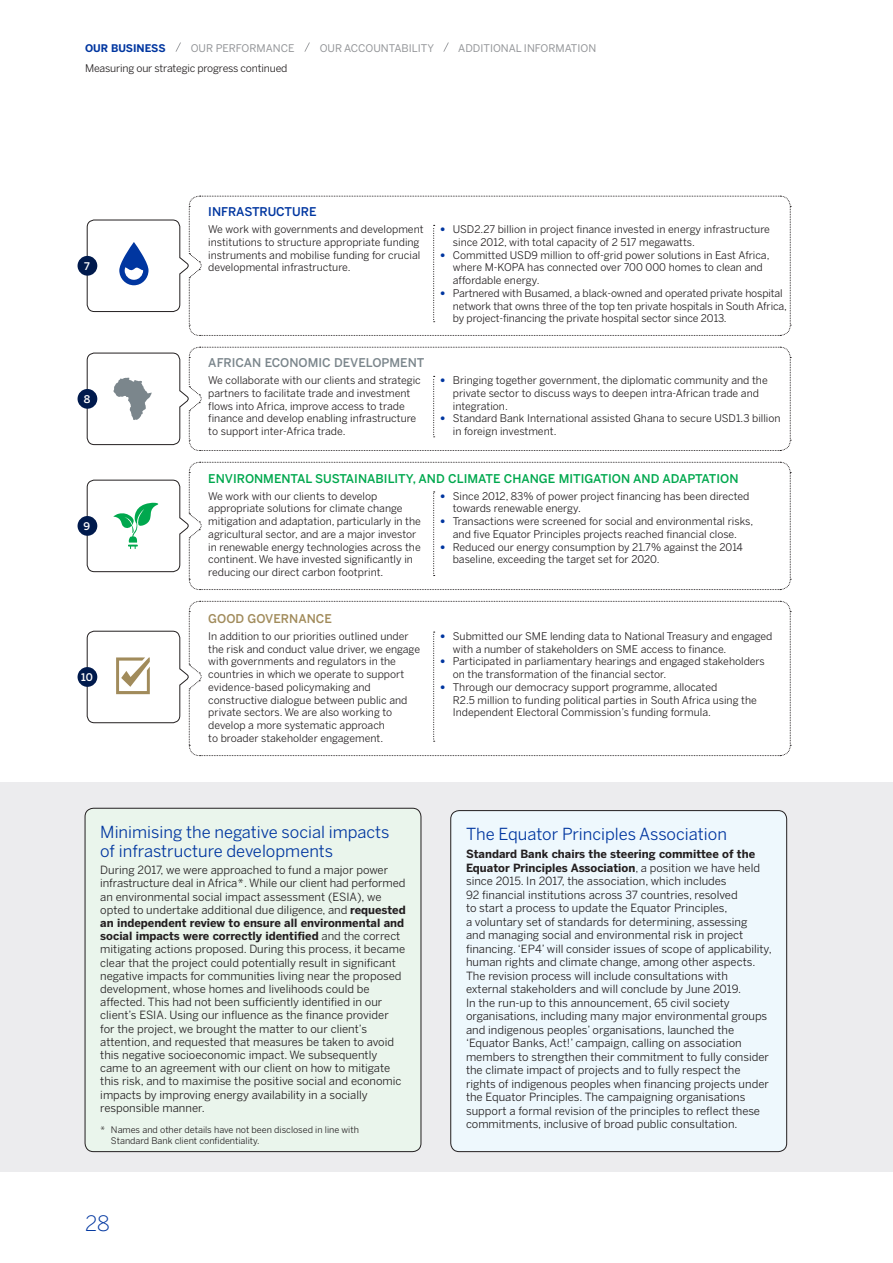
<style>
.page{position:relative;width:893px;height:1263px;background:#fff}
.page>*{position:absolute;margin:0;border:0;box-sizing:border-box;transform-origin:0 0}
.t1{font:300 21px "Benton Sans";color:#0036a0}
.t2{font:16.5px/18.8px "Benton Sans";color:#0036a0}
.t3{font:500 12px "Benton Sans";color:#00a84e}
.t4{font:500 12px "Benton Sans";color:#7b868c}
.t5{font:500 12px "Benton Sans";color:#0036a0}
.t6{font:500 12px "Benton Sans";color:#a18b5b}
.t7{font:11.25px/13.5px "Benton Sans";color:#231f20}
.t8{font:10.5px/12.8px "Benton Sans";color:#231f20}
.t9{font:10.5px "Benton Sans";color:#939598}
.t10{font:700 10.5px "Benton Sans";letter-spacing:-.005em;color:#0036a0}
.t11{font:500 10.5px "Benton Sans";color:#fff}
.t12{font:9px/11.2px "Benton Sans";color:#231f20}
.s1{font-family:"Helvetica Neue LT Std";font-weight:200;color:#0036a0}
.s2{font-weight:700}
</style>
<div class="page">
<div style="left:0;top:782px;width:893px;height:389px;background:#ececee"></div>
<div style="left:451px;top:810px;width:336px;height:341px;background:#eef8fd;border-radius:9px"></div>
<div style="left:450px;top:810px;width:337px;height:342px;border:1px solid #231f20;border-radius:9px"></div>
<div style="left:78px;top:256px;width:19px;height:20px;background:#001a4d;border-radius:50%"></div>
<svg style="left:86px;top:195px;width:705px;height:141px"></svg>
<div style="left:78px;top:389px;width:19px;height:20px;background:#001a4d;border-radius:50%"></div>
<svg style="left:86px;top:346px;width:705px;height:105px"></svg>
<div style="left:78px;top:516px;width:19px;height:20px;background:#001a4d;border-radius:50%"></div>
<svg style="left:86px;top:461px;width:705px;height:129px"></svg>
<div style="left:78px;top:667px;width:19px;height:20px;background:#001a4d;border-radius:50%"></div>
<svg style="left:86px;top:600px;width:705px;height:156px"></svg>
<div style="left:85px;top:808px;width:336px;height:343px;background:#eaf5ec;border-radius:9px"></div>
<div style="left:85px;top:808px;width:336px;height:344px;border:1px solid #231f20;border-radius:9px"></div>
<svg style="left:175px;top:42px;width:6px;height:10px"></svg>
<svg style="left:304px;top:42px;width:6px;height:10px"></svg>
<svg style="left:443px;top:42px;width:6px;height:10px"></svg>
<p class="t10" style="left:85px;top:42px;width:82px">OUR BUSINESS</p>
<p class="t9" style="left:191px;top:42px;width:105px">OUR PERFORMANCE</p>
<p class="t9" style="left:320px;top:42px;width:116px">OUR ACCOUNTABILITY</p>
<p class="t9" style="left:458px;top:42px;width:139px">ADDITIONAL INFORMATION</p>
<p class="t8" style="left:85px;top:62px;width:204px">Measuring our strategic progress continued</p>
<p class="t11" style="left:84px;top:260px;width:7px">7</p>
<p class="t11" style="left:84px;top:393px;width:8px">8</p>
<p class="t11" style="left:84px;top:520px;width:8px">9</p>
<p class="t11" style="left:81px;top:671px;width:13px">10</p>
<p class="t5" style="left:208px;top:205px;width:110px">INFRASTRUCTURE</p>
<p class="t8" style="left:208px;top:223px;width:217px">We work with governments and development institutions to structure appropriate funding instruments and mobilise funding for crucial developmental infrastructure.</p>
<p class="t8" style="left:453px;top:223px;width:319px;text-indent:-13px"><span class="s1">•</span> USD2.27 billion in project finance invested in energy infrastructure since 2012, with total capacity of 2 517 megawatts.</p>
<p class="t8" style="left:453px;top:248px;width:318px;text-indent:-13px"><span class="s1">•</span> Committed USD9 million to off-grid power solutions in East Africa, where M-KOPA has connected over 700 000 homes to clean and affordable energy.</p>
<p class="t8" style="left:453px;top:287px;width:336px;text-indent:-13px"><span class="s1">•</span> Partnered with Busamed, a black-owned and operated private hospital network that owns three of the top ten private hospitals in South Africa, by project-financing the private hospital sector since 2013.</p>
<p class="t4" style="left:208px;top:356px;width:218px">AFRICAN ECONOMIC DEVELOPMENT</p>
<p class="t8" style="left:208px;top:374px;width:214px">We collaborate with our clients and strategic partners to facilitate trade and investment flows into Africa, improve access to trade finance and develop enabling infrastructure to support inter-Africa trade.</p>
<p class="t8" style="left:453px;top:374px;width:316px;text-indent:-13px"><span class="s1">•</span> Bringing together government, the diplomatic community and the private sector to discuss ways to deepen intra-African trade and integration.</p>
<p class="t8" style="left:453px;top:412px;width:329px;text-indent:-13px"><span class="s1">•</span> Standard Bank International assisted Ghana to secure USD1.3 billion in foreign investment.</p>
<p class="t3" style="left:208px;top:471px;width:532px">ENVIRONMENTAL SUSTAINABILITY, AND CLIMATE CHANGE MITIGATION AND ADAPTATION</p>
<p class="t8" style="left:208px;top:489px;width:214px">We work with our clients to develop appropriate solutions for climate change mitigation and adaptation, particularly in the agricultural sector, and are a major investor in renewable energy technologies across the continent. We have invested significantly in reducing our direct carbon footprint.</p>
<p class="t8" style="left:453px;top:489px;width:298px;text-indent:-13px"><span class="s1">•</span> Since 2012, 83% of power project financing has been directed towards renewable energy.</p>
<p class="t8" style="left:440px;top:515px;width:315px;text-align:center"><span class="s1">•</span> Transactions were screened for social and environmental risks, and five Equator Principles projects reached financial close.</p>
<p class="t8" style="left:453px;top:540px;width:291px;text-indent:-13px"><span class="s1">•</span> Reduced our energy consumption by 21.7% against the 2014 baseline, exceeding the target set for 2020.</p>
<p class="t6" style="left:208px;top:611px;width:125px">GOOD GOVERNANCE</p>
<p class="t8" style="left:208px;top:629px;width:213px">In addition to our priorities outlined under the risk and conduct value driver, we engage with governments and regulators in the countries in which we operate to support evidence-based policymaking and constructive dialogue between public and private sectors. We are also working to develop a more systematic approach<br>to broader stakeholder engagement.</p>
<p class="t8" style="left:453px;top:629px;width:321px;text-indent:-13px"><span class="s1">•</span> Submitted our SME lending data to National Treasury and engaged with a number of stakeholders on SME access to finance.</p>
<p class="t8" style="left:453px;top:655px;width:314px;text-indent:-13px"><span class="s1">•</span> Participated in parliamentary hearings and engaged stakeholders on the transformation of the financial sector.</p>
<p class="t8" style="left:453px;top:680px;width:306px;text-indent:-13px"><span class="s1">•</span> Through our democracy support programme, allocated<br>R2.5 million to funding political parties in South Africa using the<br>Independent Electoral Commission’s funding formula.</p>
<h2 class="t2" style="left:100px;top:822px;width:291px">Minimising the negative social impacts of infrastructure developments</h2>
<p class="t7" style="left:100px;top:863px;width:307px">During 2017, we were approached to fund a major power infrastructure deal in Africa*. While our client had performed an environmental social impact assessment (ESIA), we opted to undertake additional due diligence, and <span class="s2">requested an independent review to ensure all environmental and social impacts were correctly identified</span> and the correct mitigating actions proposed. During this process, it became clear that the project could potentially result in significant negative impacts for communities living near the proposed development, whose homes and livelihoods could be affected. This had not been sufficiently identified in our client’s ESIA. Using our influence as the finance provider for the project, we brought the matter to our client’s attention, and requested that measures be taken to avoid this negative socioeconomic impact. We subsequently came to an agreement with our client on how to mitigate this risk, and to maximise the positive social and economic impacts by improving energy availability in a socially responsible manner.</p>
<p class="t12" style="left:111px;top:1124px;width:249px;text-indent:-11px">* Names and other details have not been disclosed in line with<br>Standard Bank client confidentiality.</p>
<h2 class="t2" style="left:466px;top:825px;width:262px">The Equator Principles Association</h2>
<p class="t7" style="left:466px;top:847px;width:307px"><span class="s2">Standard Bank chairs the steering committee of the Equator Principles Association</span>, a position we have held since 2015. In 2017, the association, which includes<br>92 financial institutions across 37 countries, resolved<br>to start a process to update the Equator Principles,<br>a voluntary set of standards for determining, assessing<br>and managing social and environmental risk in project financing. ‘EP4’ will consider issues of scope of applicability, human rights and climate change, among other aspects.<br>The revision process will include consultations with external stakeholders and will conclude by June 2019.<br>In the run-up to this announcement, 65 civil society organisations, including many major environmental groups and indigenous peoples’ organisations, launched the ‘Equator Banks, Act!’ campaign, calling on association members to strengthen their commitment to fully consider the climate impact of projects and to fully respect the rights of indigenous peoples when financing projects under the Equator Principles. The campaigning organisations support a formal revision of the principles to reflect these commitments, inclusive of broad public consultation.</p>
<h1 class="t1" style="left:85px;top:1211px;width:26px">28</h1>
</div>
